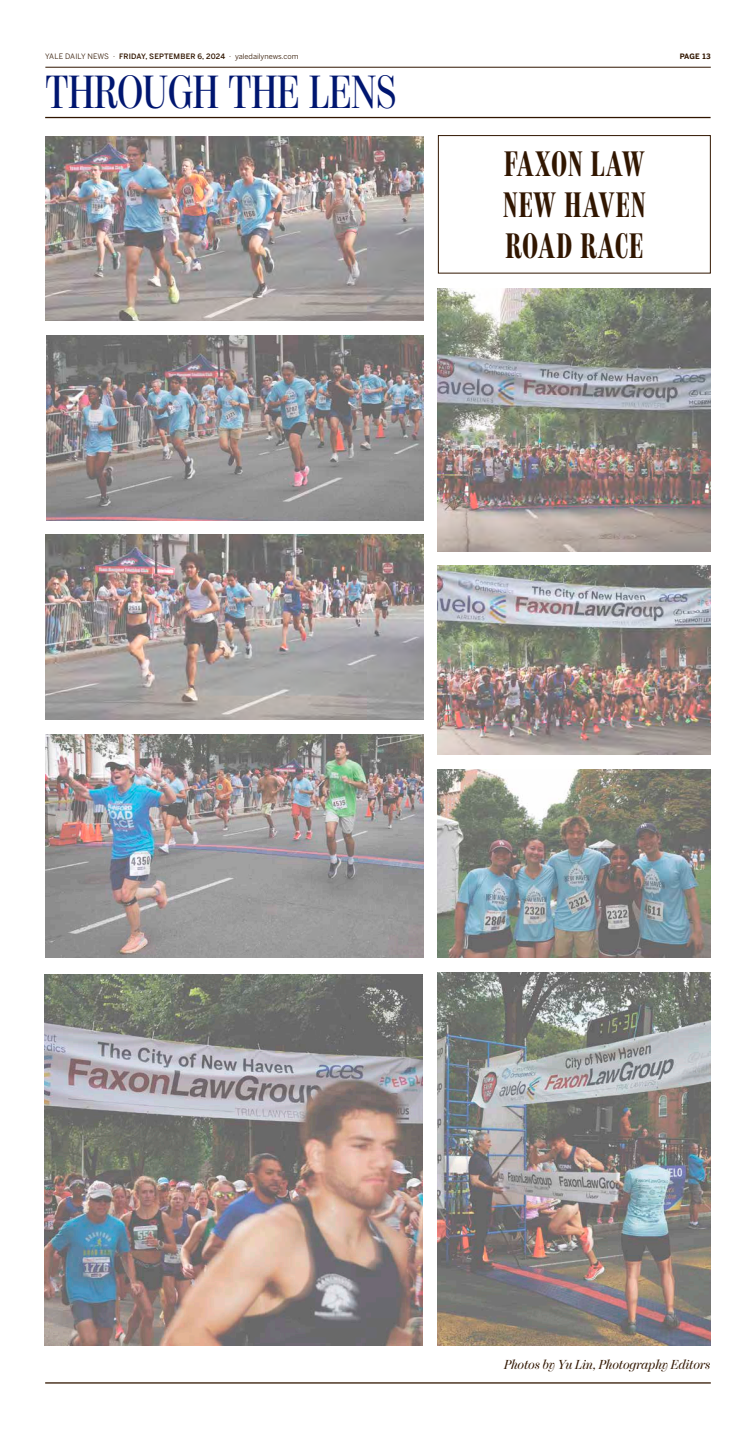
<style>
.page{position:relative;width:756px;height:1434px;background:#fff}
.page>*{position:absolute;margin:0;border:0;box-sizing:border-box;transform-origin:0 0}
.t1{font:46.11px "Moderno FB Extra Cond";color:#001670}
.t2{font:700 35.09px/40.6px "Moderno FB Comp";letter-spacing:.03em;color:#311600;text-align:justify}
.t3{font:italic 12.95px "Moderno FB";letter-spacing:.01em;color:#311600}
.t4{font:7.35px "Benton Sans";color:#311600}
.t5{font:700 7.35px "Benton Sans";letter-spacing:.01em;color:#311600}
.s1{font-weight:500}
</style>
<div class="page">
<hr style="left:45px;top:67px;width:666px;height:1px;background:#311600">
<hr style="left:45px;top:1382px;width:666px;height:1px;background:#311600">
<hr style="left:45px;top:117px;width:666px;height:1px;background:#311600">
<img style="left:438px;top:288px;width:273px;height:263px">
<img style="left:438px;top:972px;width:273px;height:373px">
<div style="left:438px;top:135px;width:273px;height:138px;border:1px solid #311600"></div>
<img style="left:45px;top:136px;width:378px;height:185px">
<img style="left:46px;top:335px;width:377px;height:185px">
<img style="left:45px;top:535px;width:378px;height:184px">
<img style="left:45px;top:734px;width:378px;height:223px">
<img style="left:438px;top:566px;width:273px;height:188px">
<img style="left:438px;top:769px;width:273px;height:188px">
<img style="left:44px;top:974px;width:378px;height:371px">
<p class="t4" style="left:45px;top:52px;width:255px">YALE DAILY NEWS · <span class="s1">FRIDAY, SEPTEMBER 6, 2024</span> · yaledailynews.com</p>
<p class="t5" style="left:680px;top:52px;width:32px">PAGE 13</p>
<h1 class="t1" style="left:45px;top:67px;width:352px">THROUGH THE LENS</h1>
<h2 class="t2" style="left:503px;top:146px;width:144px">FAXON LAW NEW HAVEN ROAD RACE</h2>
<h3 class="t3" style="left:504px;top:1356px;width:208px">Photos by Yu Lin, Photography Editors</h3>
</div>
